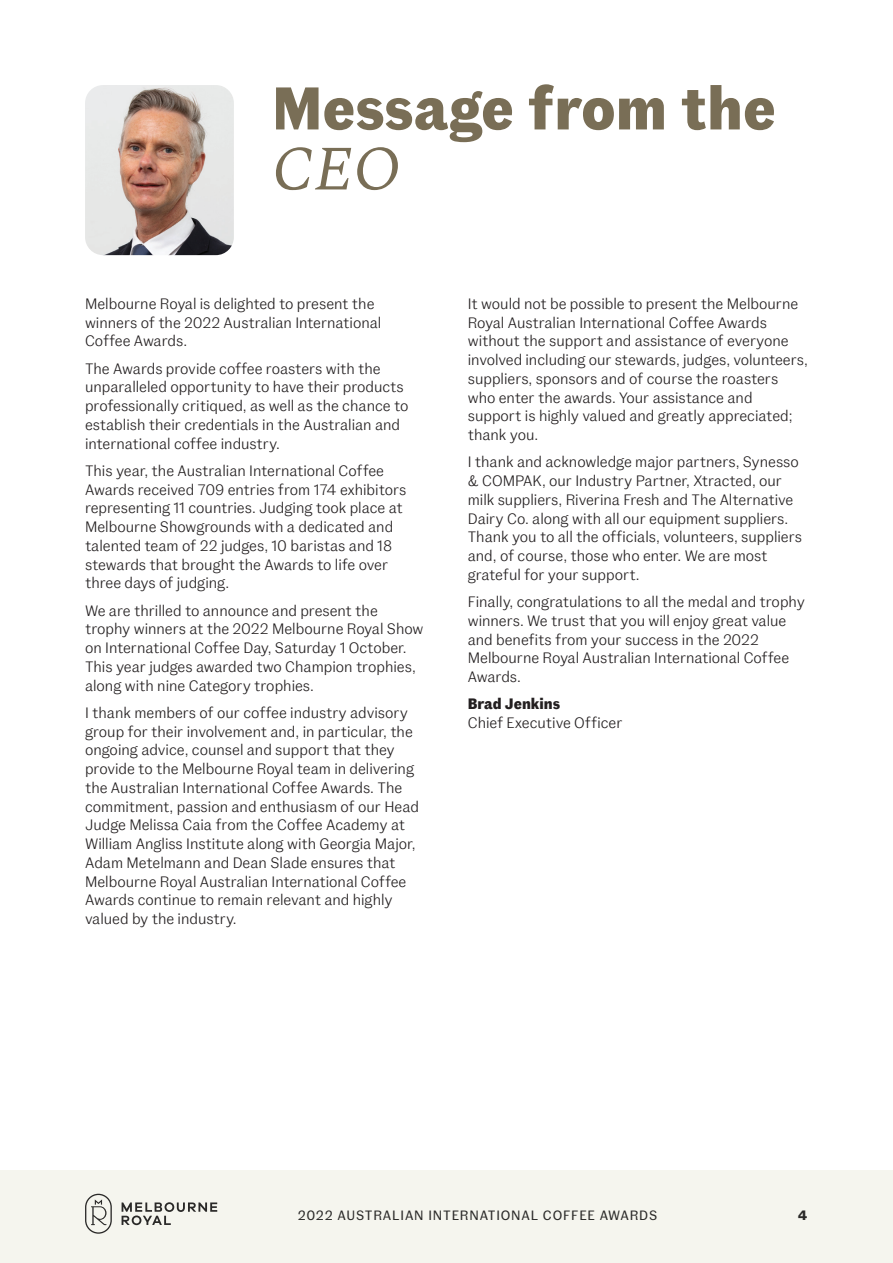
<style>
.page{position:relative;width:893px;height:1263px;background:#fff}
.page>*{position:absolute;margin:0;border:0;box-sizing:border-box;transform-origin:0 0}
.t1{font:italic 63px "Spectral";color:#796e56}
.t2{font:700 60px "Fann Grotesque Pro";color:#796e56}
.t3{font:15px/18.8px "Fann Grotesque Pro";color:#231f20}
.t4{font:700 15px "Fann Grotesque Pro";color:#231f20}
.t5{font:13.5px "Fann Grotesque Pro";letter-spacing:.06em;color:#2a2928}
.t6{font:700 13.5px "Fann Grotesque Pro";color:#2a2928}
</style>
<div class="page">
<img style="left:85px;top:85px;width:149px;height:170px">
<div style="left:0;top:1169px;width:893px;height:94px;background:#f5f5ee"></div>
<svg style="left:85px;top:1194px;width:132px;height:40px"></svg>
<h2 class="t2" style="left:272px;top:72px;width:505px">Message from the</h2>
<h1 class="t1" style="left:272px;top:123px;width:131px">CEO</h1>
<p class="t3" style="left:85px;top:294px;width:298px">Melbourne Royal is delighted to present the winners of the 2022 Australian International<br>Coffee Awards.</p>
<p class="t3" style="left:85px;top:359px;width:325px">The Awards provide coffee roasters with the unparalleled opportunity to have their products professionally critiqued, as well as the chance to establish their credentials in the Australian and international coffee industry.</p>
<p class="t3" style="left:85px;top:461px;width:323px">This year, the Australian International Coffee Awards received 709 entries from 174 exhibitors representing 11 countries. Judging took place at Melbourne Showgrounds with a dedicated and talented team of 22 judges, 10 baristas and 18 stewards that brought the Awards to life over three days of judging.</p>
<p class="t3" style="left:85px;top:601px;width:340px">We are thrilled to announce and present the trophy winners at the 2022 Melbourne Royal Show on International Coffee Day, Saturday 1 October.<br>This year judges awarded two Champion trophies, along with nine Category trophies.</p>
<p class="t3" style="left:85px;top:703px;width:335px">I thank members of our coffee industry advisory group for their involvement and, in particular, the ongoing advice, counsel and support that they provide to the Melbourne Royal team in delivering the Australian International Coffee Awards. The commitment, passion and enthusiasm of our Head Judge Melissa Caia from the Coffee Academy at William Angliss Institute along with Georgia Major, Adam Metelmann and Dean Slade ensures that Melbourne Royal Australian International Coffee Awards continue to remain relevant and highly valued by the industry.</p>
<p class="t3" style="left:468px;top:294px;width:342px">It would not be possible to present the Melbourne Royal Australian International Coffee Awards without the support and assistance of everyone involved including our stewards, judges, volunteers, suppliers, sponsors and of course the roasters who enter the awards. Your assistance and support is highly valued and greatly appreciated; thank you.</p>
<p class="t3" style="left:468px;top:453px;width:336px">I thank and acknowledge major partners, Synesso &amp; COMPAK, our Industry Partner, Xtracted, our milk suppliers, Riverina Fresh and The Alternative Dairy Co. along with all our equipment suppliers.<br>Thank you to all the officials, volunteers, suppliers and, of course, those who enter. We are most grateful for your support.</p>
<p class="t3" style="left:468px;top:592px;width:339px">Finally, congratulations to all the medal and trophy winners. We trust that you will enjoy great value and benefits from your success in the 2022<br>Melbourne Royal Australian International Coffee Awards.</p>
<p class="t4" style="left:468px;top:695px;width:94px">Brad Jenkins</p>
<p class="t3" style="left:468px;top:713px;width:156px">Chief Executive Officer</p>
<p class="t5" style="left:298px;top:1207px;width:361px">2022 AUSTRALIAN INTERNATIONAL COFFEE AWARDS</p>
<p class="t6" style="left:798px;top:1207px;width:11px">4</p>
</div>
